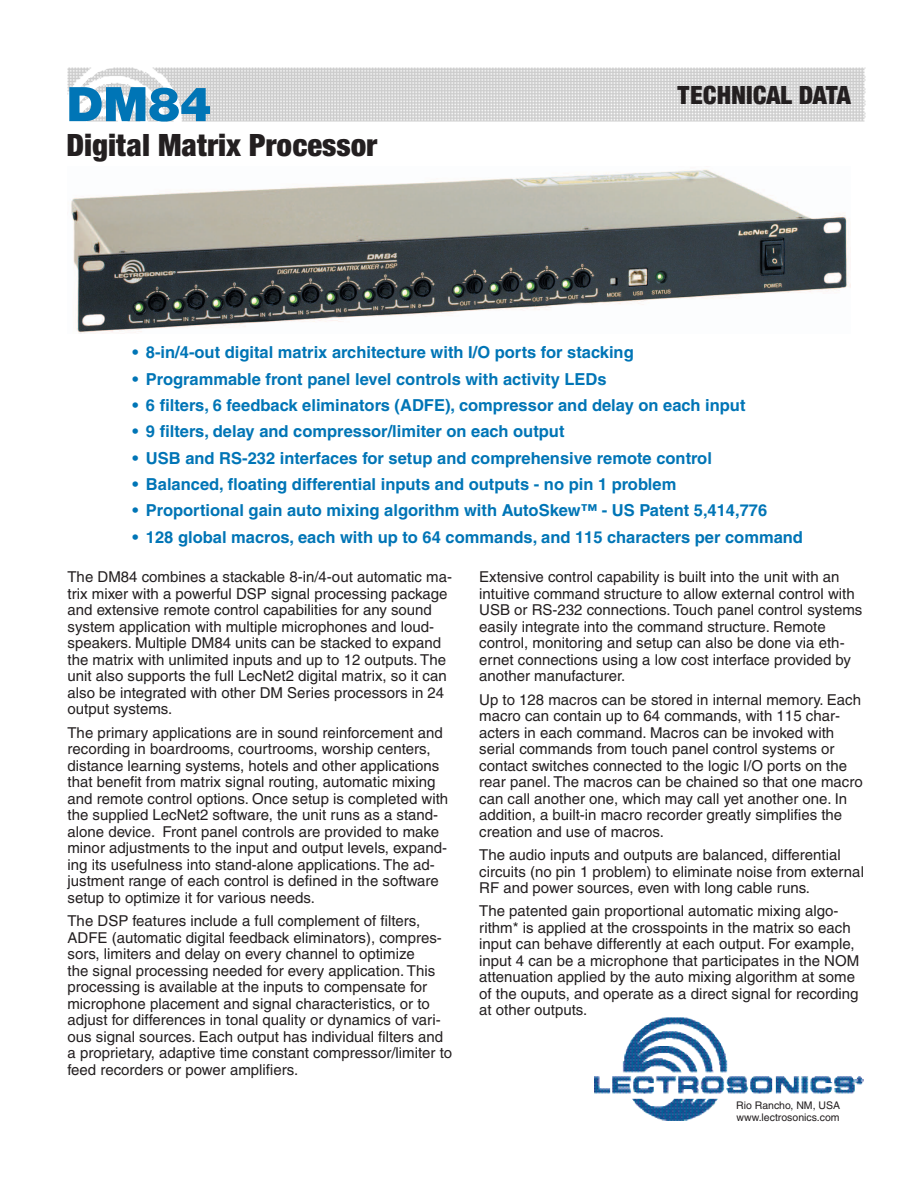
<style>
.page{position:relative;width:918px;height:1188px;background:#fff}
.page>*{position:absolute;margin:0;border:0;box-sizing:border-box;transform-origin:0 0}
.cover_Model_number{font:900 51px "Sans";color:#0075b6}
.cover_Head_3{font:900 condensed 33px "Sans";color:#231f20}
.cover_Head_2{font:900 condensed 27px "Sans";color:#231f20}
.TD_features{font:700 16.5px "Helvetica";color:#0075b6}
.body_Text{font:15px/16.5px "Helvetica";color:#231f20}
.t1{font:10.5px "Helvetica";color:#231f20}
</style>
<div class="page">
<img style="left:71px;top:169px;width:779px;height:164px">
<img style="left:68px;top:68px;width:798px;height:54px">
<img style="left:622px;top:1017px;width:242px;height:77px">
<p class="cover_Model_number" style="left:66px;top:73px;width:147px">DM84</p>
<p class="cover_Head_3" style="left:66px;top:125px;width:312px">Digital Matrix Processor</p>
<p class="cover_Head_2" style="left:677px;top:78px;width:176px">TECHNICAL DATA</p>
<p class="TD_features" style="left:132px;top:342px;width:503px">• 8-in/4-out digital matrix architecture with I/O ports for stacking</p>
<p class="TD_features" style="left:132px;top:369px;width:476px">• Programmable front panel level controls with activity LEDs</p>
<p class="TD_features" style="left:132px;top:395px;width:615px">• 6 filters, 6 feedback eliminators (ADFE), compressor and delay on each input</p>
<p class="TD_features" style="left:132px;top:421px;width:434px">• 9 filters, delay and compressor/limiter on each output</p>
<p class="TD_features" style="left:132px;top:448px;width:581px">• USB and RS-232 interfaces for setup and comprehensive remote control</p>
<p class="TD_features" style="left:132px;top:474px;width:545px">• Balanced, floating differential inputs and outputs - no pin 1 problem</p>
<p class="TD_features" style="left:132px;top:500px;width:636px">• Proportional gain auto mixing algorithm with AutoSkew™ - US Patent 5,414,776</p>
<p class="TD_features" style="left:132px;top:527px;width:672px">• 128 global macros, each with up to 64 commands, and 115 characters per command</p>
<p class="body_Text" style="left:68px;top:569px;width:386px">The DM84 combines a stackable 8-in/4-out automatic ma&shy;trix mixer with a powerful DSP signal processing package and extensive remote control capabilities for any sound system application with multiple microphones and loud&shy;speakers. Multiple DM84 units can be stacked to expand the matrix with unlimited inputs and up to 12 outputs. The unit also supports the full LecNet2 digital matrix, so it can also be integrated with other DM Series processors in 24 output systems.</p>
<p class="body_Text" style="left:68px;top:724px;width:382px">The primary applications are in sound reinforcement and recording in boardrooms, courtrooms, worship centers, distance learning systems, hotels and other applications that benefit from matrix signal routing, automatic mixing and remote control options. Once setup is completed with the supplied LecNet2 software, the unit runs as a stand&shy;alone device. Front panel controls are provided to make minor adjustments to the input and output levels, expand&shy;ing its usefulness into stand-alone applications. The ad&shy;justment range of each control is defined in the software setup to optimize it for various needs.</p>
<p class="body_Text" style="left:68px;top:913px;width:386px">The DSP features include a full complement of filters, ADFE (automatic digital feedback eliminators), compres&shy;sors, limiters and delay on every channel to optimize<br>the signal processing needed for every application. This processing is available at the inputs to compensate for microphone placement and signal characteristics, or to adjust for differences in tonal quality or dynamics of vari&shy;ous signal sources. Each output has individual filters and a proprietary, adaptive time constant compressor/limiter to feed recorders or power amplifiers.</p>
<p class="body_Text" style="left:479px;top:569px;width:385px">Extensive control capability is built into the unit with an intuitive command structure to allow external control with USB or RS-232 connections. Touch panel control systems easily integrate into the command structure. Remote control, monitoring and setup can also be done via eth&shy;ernet connections using a low cost interface provided by another manufacturer.</p>
<p class="body_Text" style="left:479px;top:691px;width:385px">Up to 128 macros can be stored in internal memory. Each macro can contain up to 64 commands, with 115 char&shy;acters in each command. Macros can be invoked with serial commands from touch panel control systems or contact switches connected to the logic I/O ports on the rear panel. The macros can be chained so that one macro can call another one, which may call yet another one. In addition, a built-in macro recorder greatly simplifies the creation and use of macros.</p>
<p class="body_Text" style="left:479px;top:847px;width:386px">The audio inputs and outputs are balanced, differential circuits (no pin 1 problem) to eliminate noise from external<br>RF and power sources, even with long cable runs.</p>
<p class="body_Text" style="left:479px;top:903px;width:381px">The patented gain proportional automatic mixing algo&shy;rithm* is applied at the crosspoints in the matrix so each input can behave differently at each output. For example, input 4 can be a microphone that participates in the NOM attenuation applied by the auto mixing algorithm at some of the ouputs, and operate as a direct signal for recording at other outputs.</p>
<p class="t1" style="left:736px;top:1099px;width:106px">Rio Rancho, NM, USA</p>
<p class="t1" style="left:737px;top:1111px;width:105px">www.lectrosonics.com</p>
</div>
